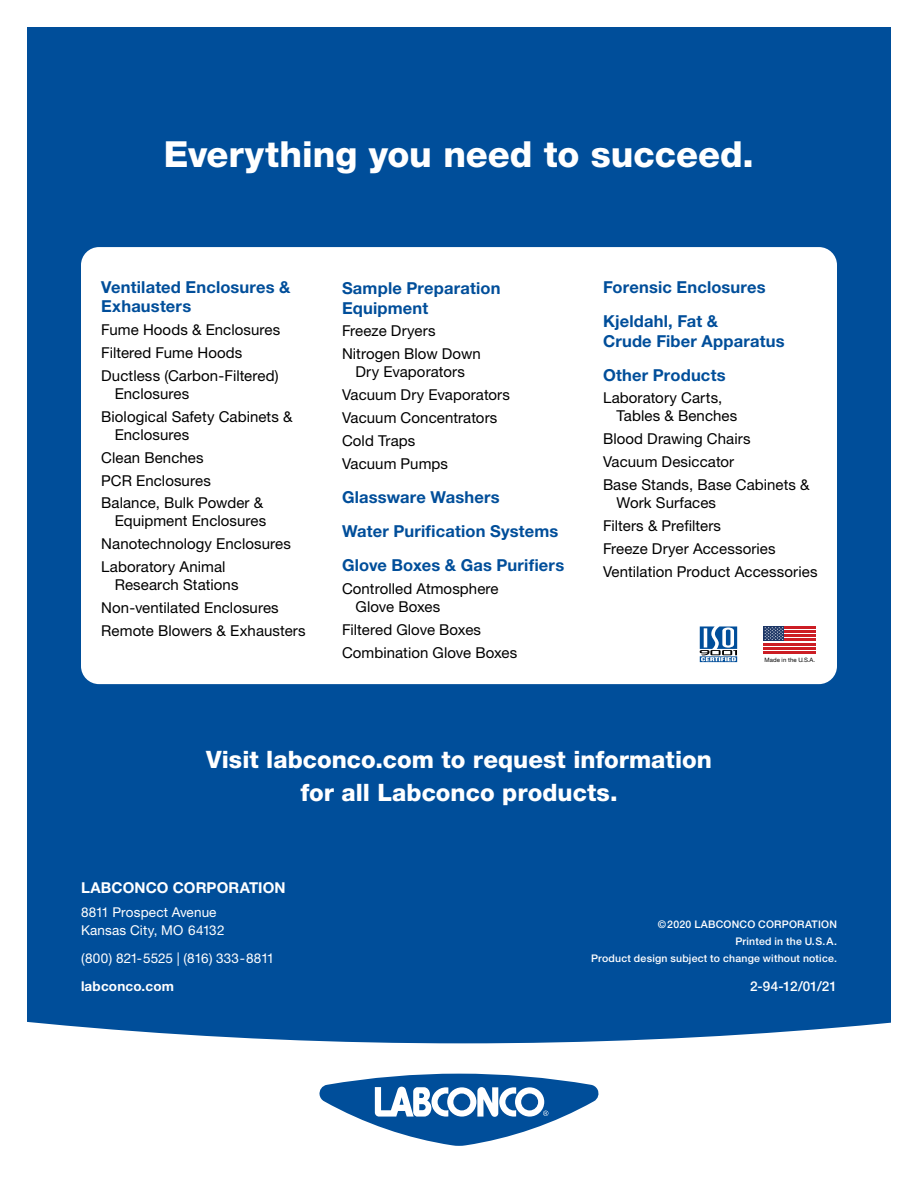
<style>
.page{position:relative;width:918px;height:1188px;background:#fff}
.page>*{position:absolute;margin:0;border:0;box-sizing:border-box;transform-origin:0 0}
.t1{font:800 36px "Helvetica Neue LT Std";color:#fff}
.t2{font:800 24px/33px "Helvetica Neue LT Std";color:#fff;text-align:center}
.t3{font:700 16.5px/34px "Helvetica Neue LT Std";letter-spacing:.01em;color:#004e9a}
.t4{font:15px/22.8px "Helvetica Neue LT Std";letter-spacing:.005em;color:#000}
.t5{font:700 15px "Helvetica Neue LT Std";letter-spacing:.01em;color:#fff}
.t6{font:13.5px/18px "Helvetica Neue LT Std";letter-spacing:.01em;color:#fff}
.t7{font:500 13.5px "Helvetica Neue LT Std";color:#fff}
.t8{font:700 13.5px "Helvetica Neue LT Std";letter-spacing:.01em;color:#fff}
.t9{font:500 10.5px/17.2px "Helvetica Neue LT Std";letter-spacing:.02em;color:#fff;text-align:right}
.t10{font:6px "Helvetica Neue LT Std";letter-spacing:.02em;color:#000}
</style>
<div class="page">
<div style="left:27px;top:27px;width:864px;height:1134px;background:#004e9a"></div>
<svg style="left:27px;top:1021px;width:864px;height:140px;background:#dde7f1"></svg>
<svg style="left:319px;top:1074px;width:281px;height:72px"></svg>
<div style="left:81px;top:247px;width:756px;height:437px;background:#fff;border-radius:18px"></div>
<svg style="left:699px;top:626px;width:39px;height:37px"></svg>
<svg style="left:700px;top:626px;width:37px;height:36px"></svg>
<svg style="left:763px;top:628px;width:53px;height:22px"></svg>
<hr style="left:763px;top:626px;width:53px;height:2px;background:#cc1d24">
<hr style="left:763px;top:630px;width:53px;height:3px;background:#cc1d24">
<hr style="left:763px;top:635px;width:53px;height:2px;background:#cc1d24">
<hr style="left:763px;top:639px;width:53px;height:2px;background:#cc1d24">
<hr style="left:763px;top:643px;width:53px;height:2px;background:#cc1d24">
<hr style="left:763px;top:647px;width:53px;height:2px;background:#cc1d24">
<hr style="left:763px;top:651px;width:53px;height:3px;background:#cc1d24">
<div style="left:763px;top:626px;width:21px;height:15px;background:#1a3464"></div>
<svg style="left:764px;top:627px;width:20px;height:13px"></svg>
<h1 class="t1" style="left:164px;top:133px;width:592px">Everything you need to succeed.</h1>
<p class="t3" style="left:101px;top:277px;width:191px;line-height:19.5px">Ventilated Enclosures &amp;<br>Exhausters</p>
<p class="t4" style="left:101px;top:318px;width:180px">Fume Hoods &amp; Enclosures<br>Filtered Fume Hoods<br>Ductless (Carbon-Filtered)</p>
<p class="t4" style="left:101px;top:382px;width:193px;text-indent:14px">Enclosures<br>Biological Safety Cabinets &amp;</p>
<p class="t4" style="left:101px;top:423px;width:163px;text-indent:14px">Enclosures<br>Clean Benches<br>PCR Enclosures<br>Balance, Bulk Powder &amp;</p>
<p class="t4" style="left:101px;top:510px;width:191px;text-indent:14px">Equipment Enclosures<br>Nanotechnology Enclosures<br>Laboratory Animal</p>
<p class="t4" style="left:101px;top:573px;width:206px;text-indent:14px">Research Stations<br>Non-ventilated Enclosures<br>Remote Blowers &amp; Exhausters</p>
<p class="t3" style="left:342px;top:278px;width:160px;line-height:19.5px">Sample Preparation<br>Equipment</p>
<p class="t4" style="left:342px;top:319px;width:140px">Freeze Dryers<br>Nitrogen Blow Down</p>
<p class="t4" style="left:342px;top:360px;width:170px;text-indent:14px">Dry Evaporators<br>Vacuum Dry Evaporators<br>Vacuum Concentrators<br>Cold Traps<br>Vacuum Pumps</p>
<p class="t3" style="left:342px;top:479px;width:224px">Glassware Washers<br>Water Purification Systems<br>Glove Boxes &amp; Gas Purifiers</p>
<p class="t4" style="left:356px;top:579px;width:145px;line-height:18px;text-indent:-14px">Controlled Atmosphere<br>Glove Boxes</p>
<p class="t4" style="left:342px;top:618px;width:177px">Filtered Glove Boxes<br>Combination Glove Boxes</p>
<p class="t3" style="left:603px;top:270px;width:164px">Forensic Enclosures<br>Kjeldahl, Fat &amp;</p>
<p class="t3" style="left:603px;top:323px;width:183px">Crude Fiber Apparatus<br>Other Products</p>
<p class="t4" style="left:616px;top:389px;width:122px;line-height:18px;text-indent:-14px">Laboratory Carts,<br>Tables &amp; Benches</p>
<p class="t4" style="left:603px;top:427px;width:208px">Blood Drawing Chairs<br>Vacuum Desiccator<br>Base Stands, Base Cabinets &amp;</p>
<p class="t4" style="left:603px;top:491px;width:216px;text-indent:14px">Work Surfaces<br>Filters &amp; Prefilters<br>Freeze Dryer Accessories<br>Ventilation Product Accessories</p>
<p class="t10" style="left:764px;top:656px;width:52px">Made in the U.S.A.</p>
<h2 class="t2" style="left:206px;top:743px;width:507px">Visit labconco.com to request information for all Labconco products.</h2>
<p class="t5" style="left:81px;top:878px;width:206px">LABCONCO CORPORATION</p>
<p class="t6" style="left:81px;top:903px;width:145px">8811 Prospect Avenue<br>Kansas City, MO 64132</p>
<p class="t6" style="left:81px;top:949px;width:195px">(800) 821-5525 | (816) 333-8811</p>
<p class="t8" style="left:81px;top:978px;width:95px">labconco.com</p>
<p class="t7" style="left:750px;top:979px;width:88px">2-94-12/01/21</p>
<p class="t9" style="left:591px;top:915px;width:247px">©2020 LABCONCO CORPORATION<br>Printed in the U.S.A.<br>Product design subject to change without notice.</p>
</div>
